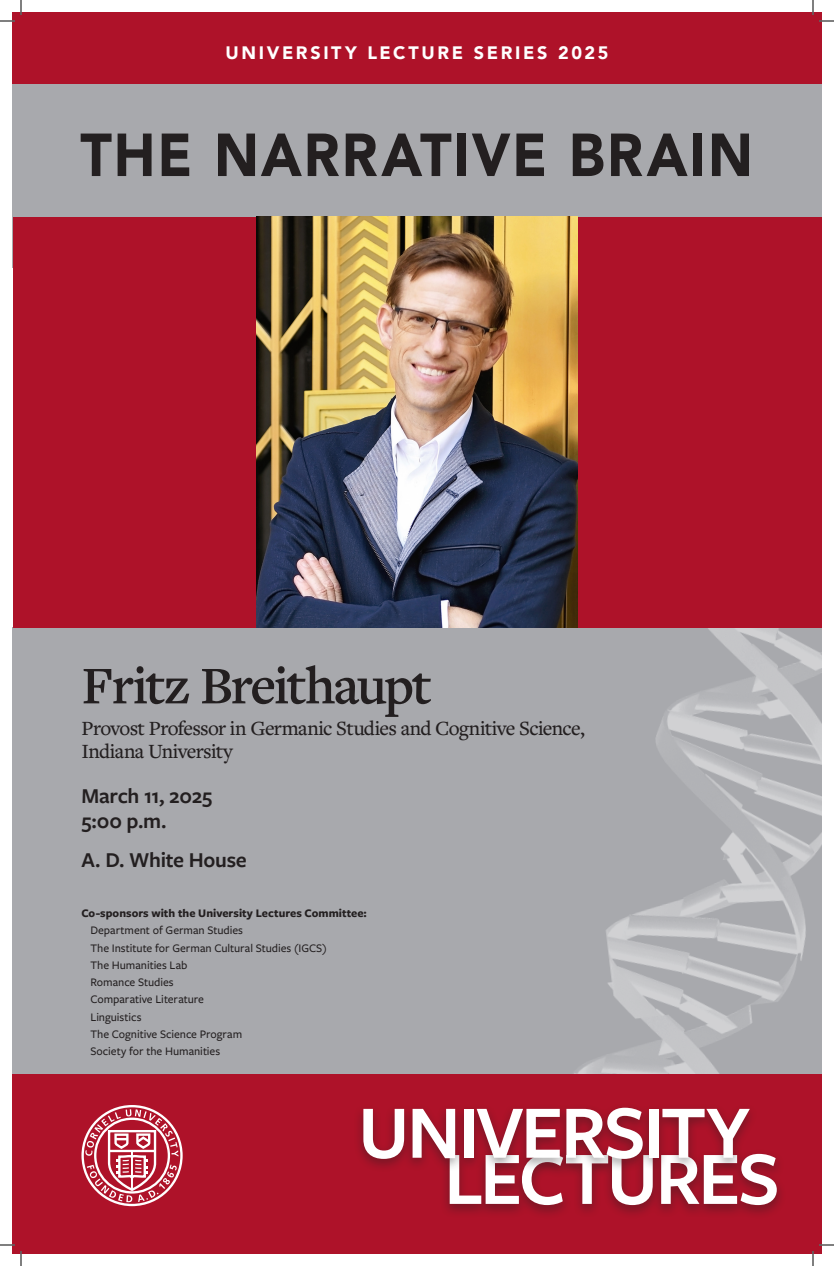
<style>
.page{position:relative;width:834px;height:1266px;background:#fff}
.page>*{position:absolute;margin:0;border:0;box-sizing:border-box;transform-origin:0 0}
.t1{font:600 78.2px "Freight Sans Pro";letter-spacing:-.035em;color:#fff}
.t2{font:900 60px "Avenir";letter-spacing:.035em;color:#231f20;scale:.92 1}
.t3{font:600 55px "Freight Text Pro";letter-spacing:-.04em;color:#231f20}
.t4{font:600 22px/25px "Freight Sans Pro";letter-spacing:-.015em;color:#231f20}
.t5{font:500 21px/23px "Freight Text Pro";letter-spacing:-.035em;color:#231f20}
.t6{font:900 18px "Avenir";letter-spacing:.145em;color:#fff}
.t7{font:500 12px/17.3px "Freight Sans Pro";color:#231f20}
.t8{font:700 12px "Freight Sans Pro";color:#231f20}
</style>
<div class="page">
<div style="left:12px;top:628px;width:810px;height:626px;background:#a8a9ad"></div>
<img style="left:420px;top:627px;width:402px;height:448px">
<div style="left:12px;top:12px;width:810px;height:72px;background:#ae1229"></div>
<div style="left:12px;top:1075px;width:810px;height:179px;background:#ae1229"></div>
<div style="left:12px;top:84px;width:810px;height:184px;background:#a8a9ad"></div>
<div style="left:440px;top:1149px;width:346px;height:70px;background:#231f20;opacity:.44"></div>
<div style="left:354px;top:1102px;width:405px;height:71px;background:#231f20;opacity:.44"></div>
<div style="left:81px;top:1105px;width:102px;height:101px;border:2px solid #fff;border-radius:50%"></div>
<svg style="left:85px;top:1109px;width:94px;height:93px"></svg>
<div style="left:13px;top:217px;width:809px;height:410px;background:#ae1229"></div>
<img style="left:257px;top:217px;width:320px;height:410px">
<svg style="left:0;top:0;width:22px;height:22px"></svg>
<svg style="left:0;top:1244px;width:22px;height:22px"></svg>
<svg style="left:812px;top:0;width:22px;height:22px"></svg>
<svg style="left:812px;top:1244px;width:22px;height:22px"></svg>
<h3 class="t6" style="left:225px;top:37px;width:385px">UNIVERSITY LECTURE SERIES 2025</h3>
<h2 class="t2" style="left:80px;top:104px;width:733px">THE NARRATIVE BRAIN</h2>
<h3 class="t3" style="left:81px;top:649px;width:352px">Fritz Breithaupt</h3>
<h3 class="t5" style="left:81px;top:716px;width:505px">Provost Professor in Germanic Studies and Cognitive Science,<br>Indiana University</h3>
<h3 class="t4" style="left:81px;top:783px;width:132px">March 11, 2025<br>5:00 p.m.</h3>
<h3 class="t4" style="left:81px;top:846px;width:167px">A. D. White House</h3>
<p class="t8" style="left:81px;top:905px;width:287px">Co-sponsors with the University Lectures Committee:</p>
<p class="t7" style="left:90px;top:921px;width:238px">Department of German Studies<br>The Institute for German Cultural Studies (IGCS)<br>The Humanities Lab<br>Romance Studies<br>Comparative Literature<br>Linguistics<br>The Cognitive Science Program<br>Society for the Humanities</p>
<h1 class="t1" style="left:358px;top:1079px;width:394px">UNIVERSITY</h1>
<h1 class="t1" style="left:444px;top:1125px;width:337px">LECTURES</h1>
</div>
